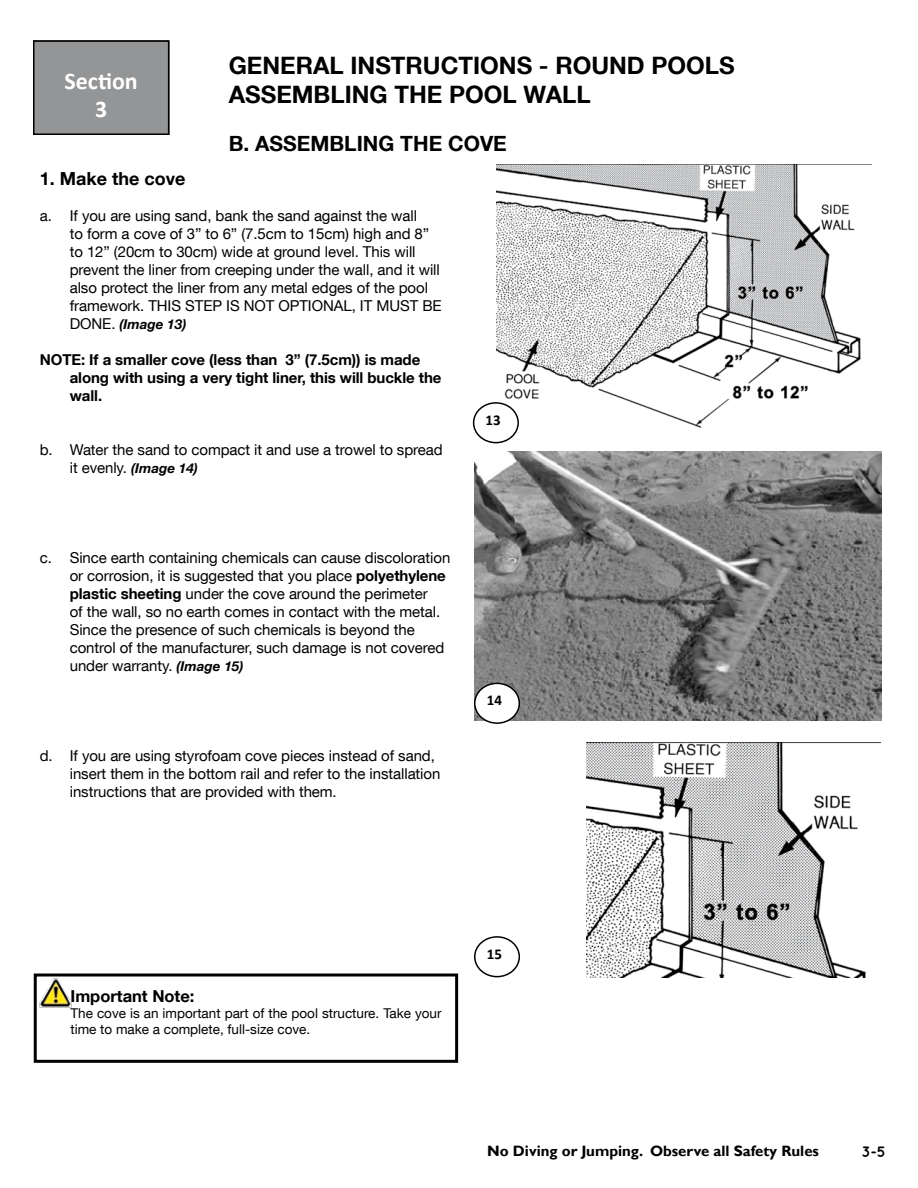
<style>
.page{position:relative;width:918px;height:1188px;background:#fff}
.page>*{position:absolute;margin:0;border:0;box-sizing:border-box;transform-origin:0 0}
.t1{font:700 24px/28.8px "Helvetica Neue LT Com";color:#000}
.t2{font:700 24px/28.8px "Calibri";color:#fff;text-align:center}
.t3{font:700 21px "Helvetica Neue LT Com";color:#000}
.t4{font:700 18px "Helvetica Neue LT Com";color:#000}
.t5{font:700 16.5px "Helvetica Neue LT Com";color:#000}
.t6{font:15px/18px "Helvetica Neue LT Com";letter-spacing:-.005em;color:#000}
.t7{font:700 15px/18px "Helvetica Neue LT Com";letter-spacing:-.005em;color:#000}
.t8{font:700 15px "Gill Sans";color:#000}
.t9{font:700 15px "Calibri";color:#000}
.t10{font:700 15px "Quicksand";color:#000}
.t11{font:13.5px/16.2px "Helvetica Neue LT Com";color:#000}
.t12{font:italic 700 13.5px "Helvetica Neue LT Com";color:#000}
.s1{font-weight:400;font-style:normal;font-size:15px}
.s2{font-weight:700;font-style:italic;font-size:13.5px}
.s3{font-weight:700}
</style>
<div class="page">
<div style="left:34px;top:41px;width:135px;height:93px;background:#939597"></div>
<div style="left:33px;top:40px;width:136px;height:95px;border:2px solid #000"></div>
<img style="left:496px;top:165px;width:365px;height:263px">
<div style="left:474px;top:403px;width:44px;height:40px;background:#fff;border-radius:50%"></div>
<div style="left:473px;top:402px;width:46px;height:41px;border:2px solid #000;border-radius:50%"></div>
<img style="left:586px;top:742px;width:294px;height:235px">
<img style="left:474px;top:452px;width:408px;height:269px">
<div style="left:475px;top:683px;width:44px;height:40px;background:#fff;border-radius:50%"></div>
<div style="left:474px;top:683px;width:46px;height:41px;border:2px solid #000;border-radius:50%"></div>
<div style="left:474px;top:936px;width:46px;height:41px;border:2px solid #000;border-radius:50%"></div>
<div style="left:34px;top:974px;width:424px;height:89px;border:3px solid #000"></div>
<img style="left:36px;top:974px;width:40px;height:38px">
<h1 class="t2" style="left:65px;top:66px;width:75px">Section<br>3</h1>
<h1 class="t1" style="left:229px;top:50px;width:507px">GENERAL INSTRUCTIONS - ROUND POOLS<br>ASSEMBLING THE POOL WALL</h1>
<h2 class="t3" style="left:229px;top:130px;width:280px">B. ASSEMBLING THE COVE</h2>
<p class="t4" style="left:40px;top:167px;width:147px">1. Make the cove</p>
<p class="t6" style="left:70px;top:206px;width:374px;text-indent:-30px">a. If you are using sand, bank the sand against the wall<br>to form a cove of 3” to 6” (7.5cm to 15cm) high and 8” to 12” (20cm to 30cm) wide at ground level. This will prevent the liner from creeping under the wall, and it will also protect the liner from any metal edges of the pool framework. THIS STEP IS NOT OPTIONAL, IT MUST BE</p>
<p class="t12" style="left:70px;top:315px;width:118px"><span class="s1">DONE.</span> (Image 13)</p>
<p class="t7" style="left:70px;top:350px;width:373px;text-indent:-30px">NOTE: If a smaller cove (less than 3” (7.5cm)) is made along with using a very tight liner, this will buckle the wall.</p>
<p class="t6" style="left:70px;top:440px;width:374px;text-indent:-30px">b. Water the sand to compact it and use a trowel to spread it evenly. <span class="s2">(Image 14)</span></p>
<p class="t6" style="left:70px;top:548px;width:382px;text-indent:-30px">c. Since earth containing chemicals can cause discoloration or corrosion, it is suggested that you place <span class="s3">polyethylene plastic sheeting</span> under the cove around the perimeter<br>of the wall, so no earth comes in contact with the metal.<br>Since the presence of such chemicals is beyond the control of the manufacturer, such damage is not covered under warranty. <span class="s2">(Image 15)</span></p>
<p class="t6" style="left:70px;top:746px;width:372px;text-indent:-30px">d. If you are using styrofoam cove pieces instead of sand, insert them in the bottom rail and refer to the installation instructions that are provided with them.</p>
<p class="t9" style="left:486px;top:410px;width:17px">13</p>
<p class="t9" style="left:487px;top:691px;width:17px">14</p>
<p class="t5" style="left:70px;top:985px;width:126px">Important Note:</p>
<p class="t11" style="left:70px;top:1005px;width:373px">The cove is an important part of the pool structure. Take your time to make a complete, full-size cove.</p>
<p class="t9" style="left:487px;top:944px;width:17px">15</p>
<p class="t8" style="left:487px;top:1142px;width:333px">No Diving or Jumping. Observe all Safety Rules</p>
<p class="t10" style="left:861px;top:1143px;width:26px">3-5</p>
</div>
